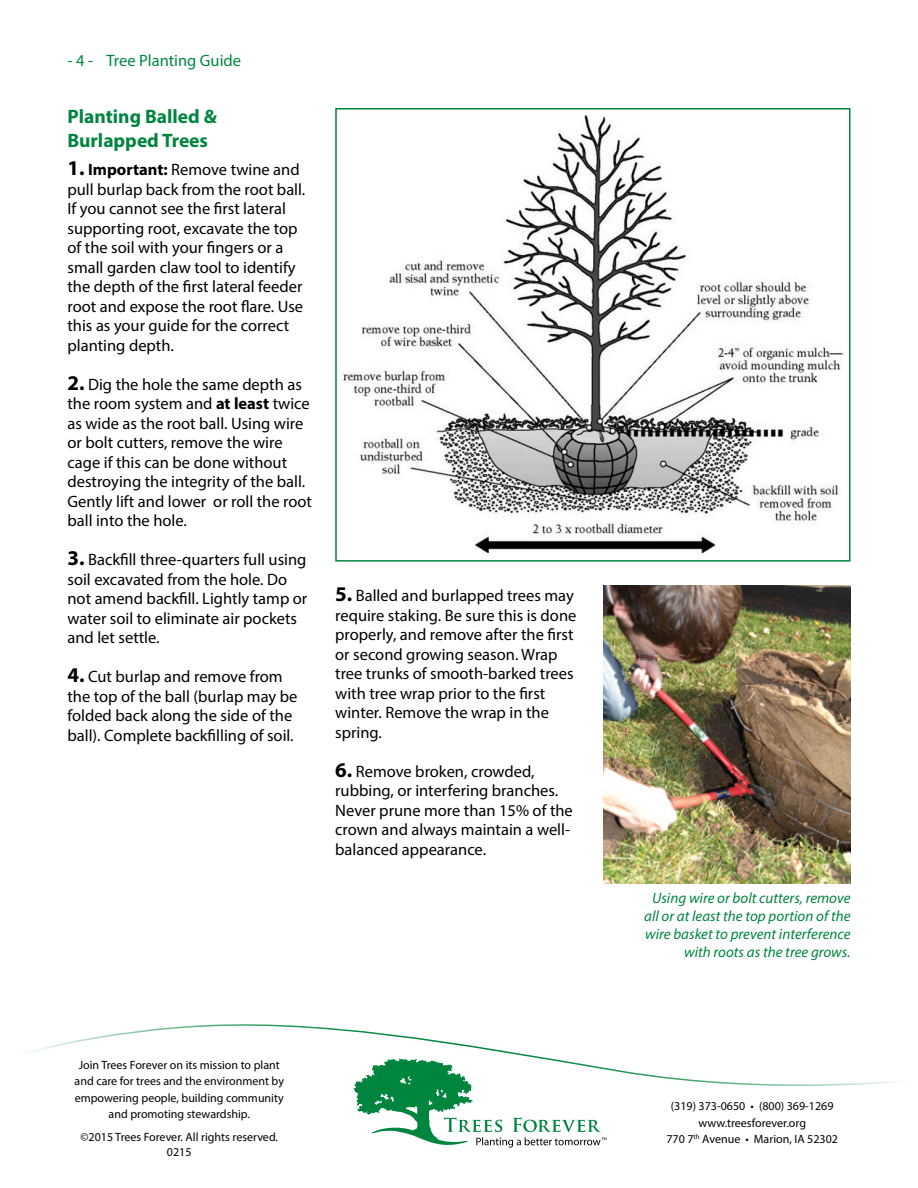
<style>
.page{position:relative;width:918px;height:1188px;background:#fff}
.page>*{position:absolute;margin:0;border:0;box-sizing:border-box;transform-origin:0 0}
.t1{font:700 19.5px/24px "Myriad Pro";color:#00853f}
.t2{font:16.5px/19.5px "Myriad Pro";color:#000}
.t3{font:16.5px "Myriad Pro";color:#00853f}
.t4{font:italic 15px/18px "Myriad Pro";color:#00853f;text-align:right}
.t5{font:12px/16.5px "Myriad Pro";color:#000;text-align:center}
.s1{font-weight:700;font-size:21px}
.s2{font-weight:700}
</style>
<div class="page">
<svg style="left:27px;top:1024px;width:872px;height:65px"></svg>
<svg style="left:354px;top:1058px;width:253px;height:90px"></svg>
<img style="left:343px;top:116px;width:500px;height:436px">
<div style="left:335px;top:108px;width:515px;height:454px;border:2px solid #00853f"></div>
<img style="left:603px;top:585px;width:247px;height:298px">
<p class="t3" style="left:68px;top:51px;width:175px">- 4 - Tree Planting Guide</p>
<p class="t1" style="left:68px;top:103px;width:151px">Planting Balled &amp;<br>Burlapped Trees</p>
<p class="t2" style="left:68px;top:160px;width:239px"><span class="s1">1.</span> <span class="s2">Important:</span> Remove twine and pull burlap back from the root ball.<br>If you cannot see the first lateral supporting root, excavate the top of the soil with your fingers or a small garden claw tool to identify the depth of the first lateral feeder root and expose the root flare. Use this as your guide for the correct planting depth.</p>
<p class="t2" style="left:68px;top:374px;width:246px"><span class="s1">2.</span> Dig the hole the same depth as the room system and <span class="s2">at least</span> twice as wide as the root ball. Using wire or bolt cutters, remove the wire cage if this can be done without destroying the integrity of the ball.<br>Gently lift and lower or roll the root ball into the hole.</p>
<p class="t2" style="left:68px;top:550px;width:241px"><span class="s1">3.</span> Backfill three-quarters full using soil excavated from the hole. Do not amend backfill. Lightly tamp or water soil to eliminate air pockets and let settle.</p>
<p class="t2" style="left:68px;top:667px;width:231px"><span class="s1">4.</span> Cut burlap and remove from the top of the ball (burlap may be folded back along the side of the ball). Complete backfilling of soil.</p>
<p class="t2" style="left:335px;top:586px;width:243px"><span class="s1">5.</span> Balled and burlapped trees may require staking. Be sure this is done properly, and remove after the first or second growing season. Wrap tree trunks of smooth-barked trees with tree wrap prior to the first winter. Remove the wrap in the spring.</p>
<p class="t2" style="left:335px;top:761px;width:239px"><span class="s1">6.</span> Remove broken, crowded, rubbing, or interfering branches.<br>Never prune more than 15% of the crown and always maintain a well&shy;balanced appearance.</p>
<p class="t5" style="left:75px;top:1056px;width:211px">Join Trees Forever on its mission to plant and care for trees and the environment by empowering people, building community and promoting stewardship.</p>
<p class="t5" style="left:80px;top:1129px;width:199px;line-height:15px">©2015 Trees Forever. All rights reserved.<br>0215</p>
<p class="t4" style="left:644px;top:889px;width:208px">Using wire or bolt cutters, remove all or at least the top portion of the wire basket to prevent interference with roots as the tree grows.</p>
<p class="t5" style="left:666px;top:1098px;width:173px">(319) 373-0650 • (800) 369-1269 www.treesforever.org<br>770 7<sup>th</sup> Avenue • Marion, IA 52302</p>
</div>
